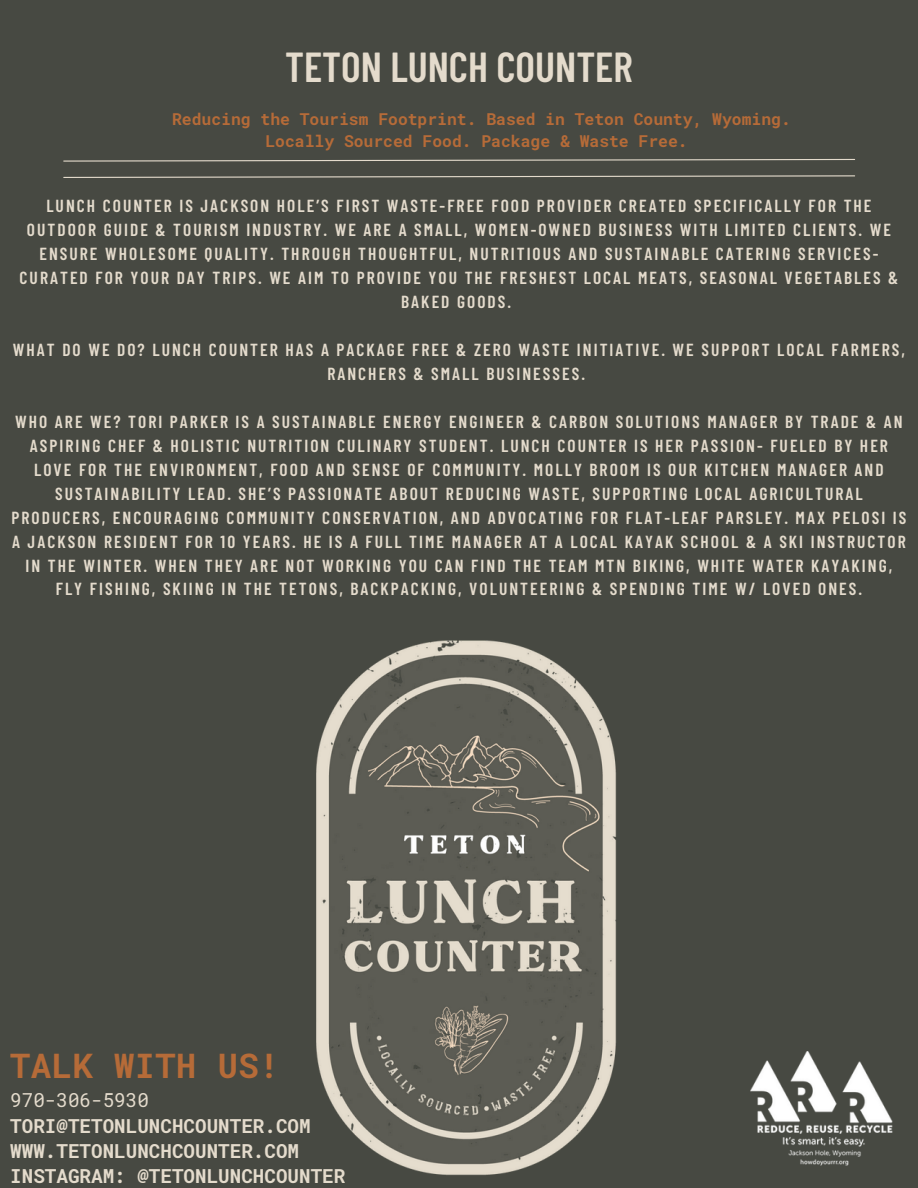
<style>
.page{position:relative;width:918px;height:1188px;background:#474942}
.page>*{position:absolute;margin:0;border:0;box-sizing:border-box;transform-origin:0 0}
.t1{font:600 41.85px "Barlow Condensed";color:#e4dbcc}
.t2{font:700 33.75px "Roboto Mono";letter-spacing:.015em;color:#b66b38}
.t3{font:700 19.35px/25.2px "Roboto Mono";color:#e4dbcc}
.t4{font:19.35px "Roboto Mono";color:#e4dbcc}
.t5{font:600 17.4px/24px "Barlow Condensed";letter-spacing:.115em;color:#e4dbcc;text-align:center}
.t6{font:700 16.35px/22.5px "Roboto Mono";color:#b66b38;text-align:center}
</style>
<div class="page">
<svg style="left:63px;top:175px;width:792px;height:3px"></svg>
<svg style="left:63px;top:158px;width:792px;height:4px"></svg>
<img style="left:316px;top:640px;width:301px;height:535px">
<img style="left:750px;top:1051px;width:142px;height:115px">
<h1 class="t1" style="left:285px;top:41px;width:349px">TETON LUNCH COUNTER</h1>
<p class="t6" style="left:172px;top:107px;width:620px">Reducing the Tourism Footprint. Based in Teton County, Wyoming.<br>Locally Sourced Food. Package &amp; Waste Free.</p>
<p class="t5" style="left:20px;top:193px;width:880px">LUNCH COUNTER IS JACKSON HOLE’S FIRST WASTE-FREE FOOD PROVIDER CREATED SPECIFICALLY FOR THE OUTDOOR GUIDE &amp; TOURISM INDUSTRY. WE ARE A SMALL, WOMEN-OWNED BUSINESS WITH LIMITED CLIENTS. WE ENSURE WHOLESOME QUALITY. THROUGH THOUGHTFUL, NUTRITIOUS AND SUSTAINABLE CATERING SERVICES-CURATED FOR YOUR DAY TRIPS. WE AIM TO PROVIDE YOU THE FRESHEST LOCAL MEATS, SEASONAL VEGETABLES &amp; BAKED GOODS.</p>
<p class="t5" style="left:13px;top:337px;width:894px">WHAT DO WE DO? LUNCH COUNTER HAS A PACKAGE FREE &amp; ZERO WASTE INITIATIVE. WE SUPPORT LOCAL FARMERS,<br>RANCHERS &amp; SMALL BUSINESSES.</p>
<p class="t5" style="left:12px;top:409px;width:896px">WHO ARE WE? TORI PARKER IS A SUSTAINABLE ENERGY ENGINEER &amp; CARBON SOLUTIONS MANAGER BY TRADE &amp; AN ASPIRING CHEF &amp; HOLISTIC NUTRITION CULINARY STUDENT. LUNCH COUNTER IS HER PASSION- FUELED BY HER LOVE FOR THE ENVIRONMENT, FOOD AND SENSE OF COMMUNITY. MOLLY BROOM IS OUR KITCHEN MANAGER AND SUSTAINABILITY LEAD. SHE’S PASSIONATE ABOUT REDUCING WASTE, SUPPORTING LOCAL AGRICULTURAL PRODUCERS, ENCOURAGING COMMUNITY CONSERVATION, AND ADVOCATING FOR FLAT-LEAF PARSLEY. MAX PELOSI IS A JACKSON RESIDENT FOR 10 YEARS. HE IS A FULL TIME MANAGER AT A LOCAL KAYAK SCHOOL &amp; A SKI INSTRUCTOR IN THE WINTER. WHEN THEY ARE NOT WORKING YOU CAN FIND THE TEAM MTN BIKING, WHITE WATER KAYAKING, FLY FISHING, SKIING IN THE TETONS, BACKPACKING, VOLUNTEERING &amp; SPENDING TIME W/ LOVED ONES.</p>
<h2 class="t2" style="left:10px;top:1043px;width:271px">TALK WITH US!</h2>
<p class="t4" style="left:10px;top:1087px;width:140px">970-306-5930</p>
<p class="t3" style="left:10px;top:1112px;width:337px">TORI@TETONLUNCHCOUNTER.COM<br>WWW.TETONLUNCHCOUNTER.COM<br>INSTAGRAM: @TETONLUNCHCOUNTER</p>
</div>
